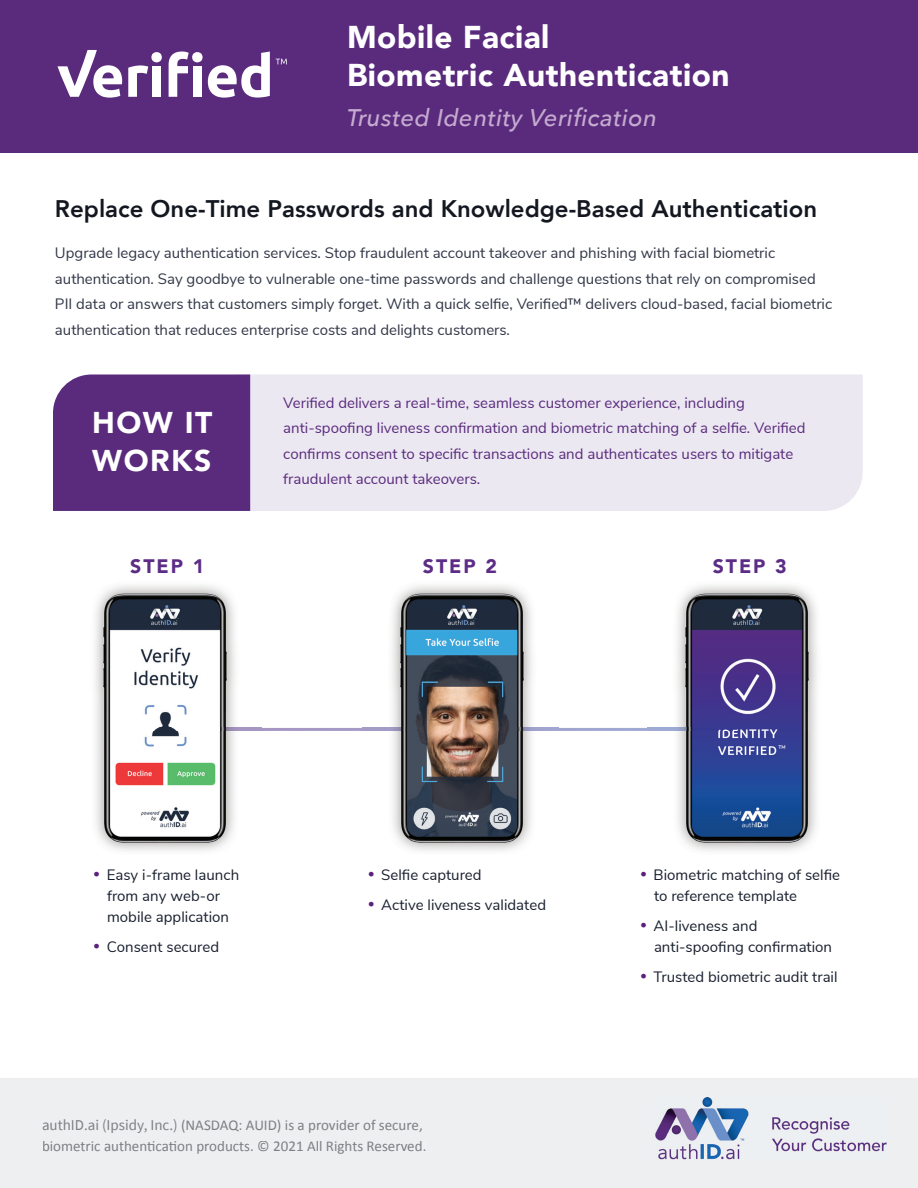
<style>
.page{position:relative;width:918px;height:1188px;background:#fff}
.page>*{position:absolute;margin:0;border:0;box-sizing:border-box;transform-origin:0 0}
.t1{font:900 31.5px/37.5px "Avenir";letter-spacing:.015em;color:#fff}
.t2{font:900 30px/37.5px "Avenir";letter-spacing:.05em;color:#fff}
.t3{font:800 24px "Avenir";color:#131720}
.t4{font:italic 500 24px "Avenir Next";letter-spacing:.02em;color:#c5abd0}
.t5{font:900 19.5px "Avenir";letter-spacing:.1em;color:#5c2c86}
.t6{font:15px/25.5px "Nunito Sans";color:#323647}
.t7{font:15px/25.5px "Nunito Sans";color:#5a2b7d}
.t8{font:15px/21px "Nunito Sans";color:#181f2e}
.t9{font:15px/21px "Calibri";color:#7d7f82}
.t10{font:8.1px "Nunito Sans";color:#fff}
.s1{font-family:"Myriad Pro";font-size:22.5px;color:#5a207c}
.s2{font-family:"Source Sans Pro"}
</style>
<div class="page">
<div style="left:0;top:1078px;width:918px;height:110px;background:#edeff1"></div>
<div style="left:43px;top:1119px;width:133px;height:14px;background:#edeff1"></div>
<div style="left:178px;top:1120px;width:245px;height:13px;background:#edeff1"></div>
<div style="left:43px;top:1141px;width:211px;height:13px;background:#edeff1"></div>
<div style="left:259px;top:1141px;width:166px;height:13px;background:#edeff1"></div>
<img style="left:655px;top:1098px;width:234px;height:61px">
<svg style="left:262px;top:728px;width:386px;height:3px"></svg>
<img style="left:648px;top:585px;width:169px;height:266px">
<img style="left:648px;top:728px;width:88px;height:3px">
<img style="left:363px;top:585px;width:196px;height:266px">
<img style="left:363px;top:728px;width:196px;height:3px">
<img style="left:95px;top:585px;width:167px;height:266px">
<img style="left:125px;top:728px;width:137px;height:3px">
<div style="left:250px;top:375px;width:613px;height:136px;background:#ece8f2"></div>
<div style="left:53px;top:375px;width:197px;height:136px;background:#5a2b7d"></div>
<div style="left:0;top:0;width:918px;height:153px;background:#5a2b7d"></div>
<svg style="left:128px;top:52px;width:34px;height:45px"></svg>
<div style="left:152px;top:66px;width:9px;height:31px;background:#fff"></div>
<svg style="left:169px;top:52px;width:101px;height:46px"></svg>
<svg style="left:58px;top:50px;width:64px;height:48px"></svg>
<svg style="left:276px;top:59px;width:11px;height:5px"></svg>
<h1 class="t1" style="left:347px;top:18px;width:384px">Mobile Facial<br>Biometric Authentication</h1>
<h3 class="t4" style="left:347px;top:98px;width:312px">Trusted Identity Verification</h3>
<h3 class="t3" style="left:55px;top:190px;width:764px">Replace One-Time Passwords and Knowledge-Based Authentication</h3>
<p class="t6" style="left:55px;top:239px;width:779px">Upgrade legacy authentication services. Stop fraudulent account takeover and phishing with facial biometric authentication. Say goodbye to vulnerable one-time passwords and challenge questions that rely on compromised PII data or answers that customers simply forget. With a quick selfie, Verified™ delivers cloud-based, facial biometric authentication that reduces enterprise costs and delights customers.</p>
<h2 class="t2" style="left:92px;top:403px;width:122px">HOW IT<br>WORKS</h2>
<h3 class="t5" style="left:130px;top:550px;width:76px">STEP 1</h3>
<p class="t7" style="left:283px;top:389px;width:524px">Verified delivers a real-time, seamless customer experience, including anti-spoofing liveness confirmation and biometric matching of a selfie. Verified confirms consent to specific transactions and authenticates users to mitigate fraudulent account takeovers.</p>
<h3 class="t5" style="left:423px;top:550px;width:76px">STEP 2</h3>
<h3 class="t5" style="left:713px;top:550px;width:76px">STEP 3</h3>
<p class="t8" style="left:94px;top:864px;width:147px;text-align:center"><span class="s1">•</span> Easy i-frame launch from any web-or mobile application</p>
<p class="t8" style="left:94px;top:936px;width:127px"><span class="s1">•</span> Consent secured</p>
<p class="t8" style="left:368px;top:864px;width:115px"><span class="s1">•</span> Selfie captured</p>
<p class="t8" style="left:368px;top:894px;width:180px"><span class="s1">•</span> Active liveness validated</p>
<p class="t10" style="left:779px;top:742px;width:9px">™</p>
<p class="t8" style="left:654px;top:864px;width:188px;text-indent:-14px"><span class="s1">•</span> Biometric matching of selfie to reference template</p>
<p class="t8" style="left:654px;top:915px;width:180px;text-indent:-14px"><span class="s1">•</span> AI-liveness and anti-spoofing confirmation</p>
<p class="t8" style="left:641px;top:966px;width:199px"><span class="s1">•</span> Trusted biometric audit trail</p>
<p class="t9" style="left:42px;top:1114px;width:386px"><span class="s2">authID.ai (Ipsidy, Inc.)</span> (NASDAQ: AUID) is a provider of secure, biometric authentication products. © 2021 All Rights Reserved.</p>
</div>
